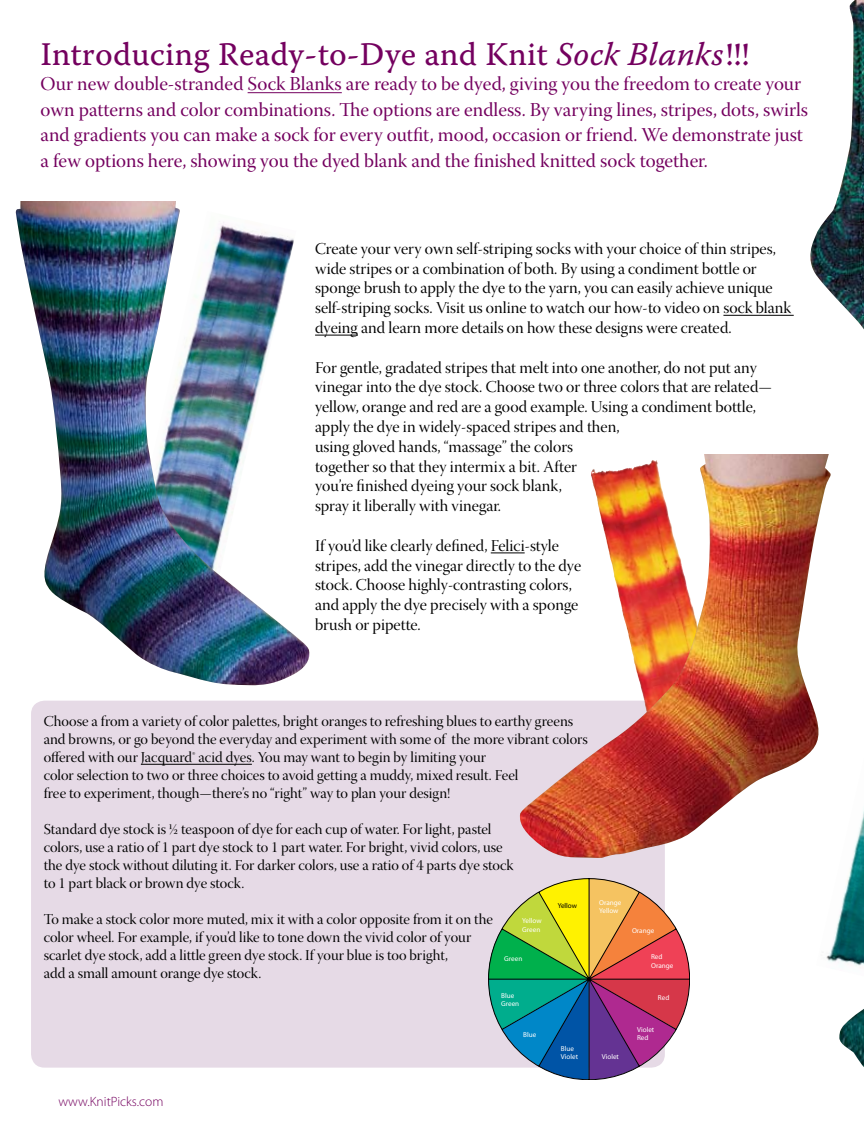
<style>
.page{position:relative;width:864px;height:1134px;background:#fff}
.page>*{position:absolute;margin:0;border:0;box-sizing:border-box;transform-origin:0 0}
.t1{font:33px "Warnock Pro Capt";color:#74005f}
.t2{font:19.5px/25.5px "Warnock Pro Subh";color:#74005f}
.t3{font:16.5px/19.8px "Warnock Pro Disp";color:#000}
.t4{font:15px/18px "Warnock Pro Disp";color:#000}
.t5{font:300 13.5px "Myriad Pro";color:#74005f}
.t6{font:7.2px/8.6px "Myriad";color:#fff}
.t7{font:7.2px "Myriad";letter-spacing:-.005em;color:#000}
.s1{font-family:"Warnock Pro It Capt"}
</style>
<div class="page">
<div style="left:31px;top:701px;width:634px;height:367px;background:#e6dae6;border-radius:14px"></div>
<hr style="left:248px;top:92px;width:94px;height:1px;background:#74005f">
<img style="left:519px;top:454px;width:312px;height:404px">
<img style="left:15px;top:201px;width:295px;height:485px">
<img style="left:816px;top:585px;width:14px;height:376px">
<img style="left:830px;top:564px;width:34px;height:503px">
<hr style="left:723px;top:315px;width:71px;height:1px;background:#000">
<hr style="left:315px;top:335px;width:43px;height:1px;background:#000">
<hr style="left:491px;top:552px;width:34px;height:1px;background:#000">
<img style="left:810px;top:0;width:54px;height:330px">
<hr style="left:141px;top:764px;width:111px;height:1px;background:#000">
<svg style="left:488px;top:878px;width:202px;height:202px"></svg>
<h1 class="t1" style="left:40px;top:34px;width:710px">Introducing Ready-to-Dye and Knit <span class="s1">Sock Blanks</span> !!!</h1>
<p class="t2" style="left:40px;top:74px;width:769px">Our new double-stranded Sock Blanks are ready to be dyed, giving you the freedom to create your own patterns and color combinations. The options are endless. By varying lines, stripes, dots, swirls and gradients you can make a sock for every outfit, mood, occasion or friend. We demonstrate just a few options here, showing you the dyed blank and the finished knitted sock together.</p>
<p class="t3" style="left:315px;top:241px;width:478px">Create your very own self-striping socks with your choice of thin stripes, wide stripes or a combination of both. By using a condiment bottle or sponge brush to apply the dye to the yarn, you can easily achieve unique self-striping socks. Visit us online to watch our how-to video on sock blank dyeing and learn more details on how these designs were created.</p>
<p class="t3" style="left:315px;top:359px;width:458px">For gentle, gradated stripes that melt into one another, do not put any vinegar into the dye stock. Choose two or three colors that are related— yellow, orange and red are a good example. Using a condiment bottle, apply the dye in widely-spaced stripes and then,<br>using gloved hands, “massage” the colors<br>together so that they intermix a bit. After<br>you’re finished dyeing your sock blank,<br>spray it liberally with vinegar.</p>
<p class="t3" style="left:315px;top:538px;width:268px">If you’d like clearly defined, Felici-style stripes, add the vinegar directly to the dye stock. Choose highly-contrasting colors, and apply the dye precisely with a sponge brush or pipette.</p>
<p class="t4" style="left:44px;top:714px;width:546px">Choose a from a variety of color palettes, bright oranges to refreshing blues to earthy greens and browns, or go beyond the everyday and experiment with some of the more vibrant colors offered with our Jacquard® acid dyes. You may want to begin by limiting your<br>color selection to two or three choices to avoid getting a muddy, mixed result. Feel<br>free to experiment, though-—there’s no “right” way to plan your design!</p>
<p class="t4" style="left:44px;top:822px;width:472px">Standard dye stock is ½ teaspoon of dye for each cup of water. For light, pastel colors, use a ratio of 1 part dye stock to 1 part water. For bright, vivid colors, use the dye stock without diluting it. For darker colors, use a ratio of 4 parts dye stock to 1 part black or brown dye stock.</p>
<p class="t4" style="left:44px;top:912px;width:451px">To make a stock color more muted, mix it with a color opposite from it on the color wheel. For example, if you’d like to tone down the vivid color of your scarlet dye stock, add a little green dye stock. If your blue is too bright,<br>add a small amount orange dye stock.</p>
<p class="t7" style="left:558px;top:902px;width:21px">Yellow</p>
<p class="t6" style="left:599px;top:898px;width:24px">Orange<br>Yellow</p>
<p class="t6" style="left:522px;top:917px;width:21px">Yellow<br>Green</p>
<p class="t6" style="left:504px;top:955px;width:20px">Green</p>
<p class="t6" style="left:501px;top:991px;width:20px">Blue<br>Green</p>
<p class="t6" style="left:523px;top:1031px;width:15px">Blue</p>
<p class="t6" style="left:561px;top:1044px;width:19px">Blue<br>Violet</p>
<p class="t6" style="left:602px;top:1053px;width:19px">Violet</p>
<p class="t6" style="left:632px;top:927px;width:24px">Orange</p>
<p class="t6" style="left:651px;top:953px;width:24px">Red<br>Orange</p>
<p class="t6" style="left:658px;top:994px;width:13px">Red</p>
<p class="t6" style="left:637px;top:1025px;width:19px">Violet<br>Red</p>
<p class="t5" style="left:58px;top:1094px;width:107px">www.KnitPicks.com</p>
</div>
